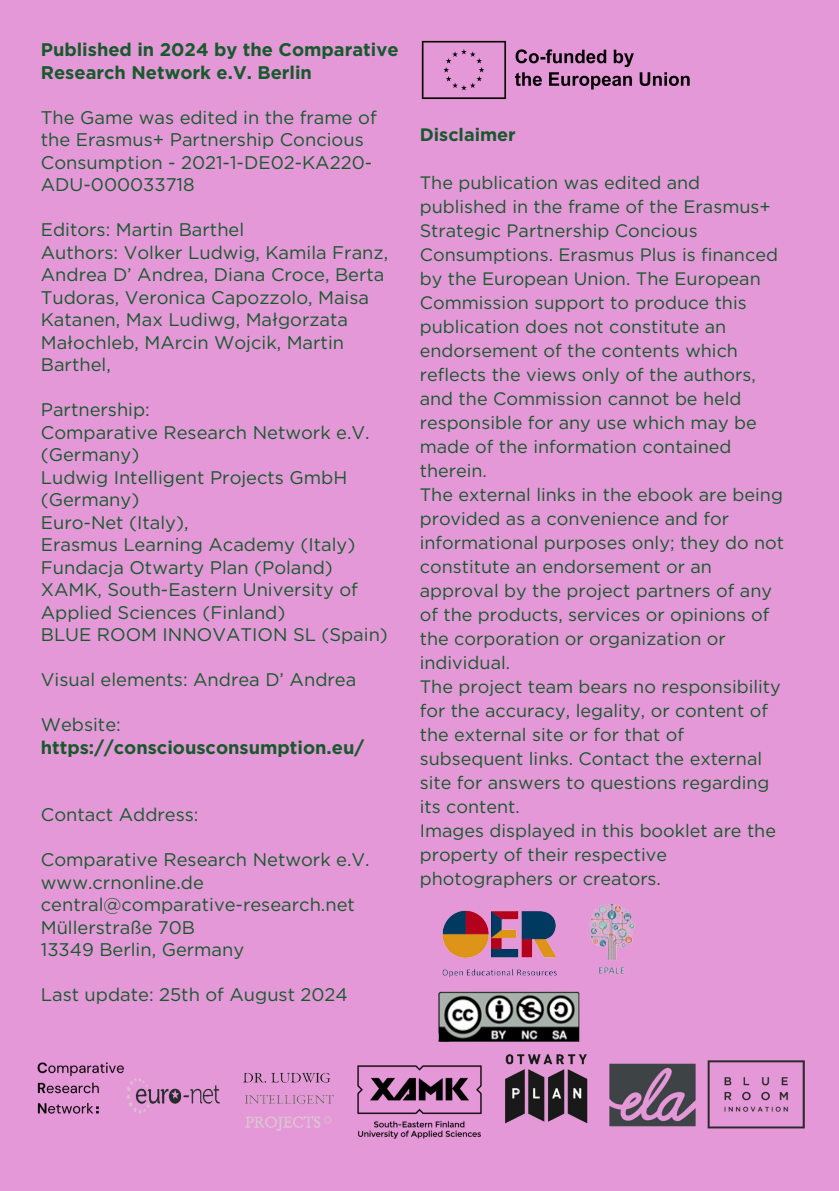
<style>
.page{position:relative;width:839px;height:1191px;background:#fff}
.page>*{position:absolute;margin:0;border:0;box-sizing:border-box;transform-origin:0 0}
.t1{font:18.2px/22.4px "Gotham";color:#165a2b}
.t2{font:700 18.2px/22.4px "Gotham";color:#165a2b}
.t3{font:18px/24px "Gotham";color:#165a2b}
.t4{font:700 18px "Gotham";color:#165a2b}
.s1{font-weight:400}
</style>
<div class="page">
<div style="left:0;top:0;width:838px;height:1191px;background:#e598d8"></div>
<img style="left:421px;top:40px;width:269px;height:60px">
<img style="left:438px;top:903px;width:197px;height:139px">
<img style="left:718px;top:1060px;width:87px;height:69px">
<img style="left:630px;top:1060px;width:88px;height:69px">
<img style="left:464px;top:1039px;width:166px;height:88px">
<img style="left:357px;top:1052px;width:151px;height:87px">
<img style="left:243px;top:1072px;width:91px;height:59px">
<img style="left:140px;top:1079px;width:80px;height:35px">
<img style="left:37px;top:1062px;width:103px;height:52px">
<p class="t2" style="left:41px;top:39px;width:359px">Published in 2024 by the Comparative<br>Research Network e.V. Berlin</p>
<p class="t1" style="left:41px;top:106px;width:337px">The Game was edited in the frame of the Erasmus+ Partnership Concious<br>Consumption - 2021-1-DE02-KA220-<br>ADU-000033718</p>
<p class="t1" style="left:41px;top:219px;width:205px">Editors: Martin Barthel</p>
<p class="t1" style="left:41px;top:241px;width:349px">Authors: Volker Ludwig, Kamila Franz,<br>Andrea D’ Andrea, Diana Croce, Berta<br>Tudoras, Veronica Capozzolo, Maisa<br>Katanen, Max Ludiwg, Małgorzata<br>Małochleb, MArcin Wojcik, Martin<br>Barthel,</p>
<p class="t1" style="left:41px;top:399px;width:111px">Partnership:</p>
<p class="t1" style="left:41px;top:421px;width:330px">Comparative Research Network e.V. (Germany)</p>
<p class="t1" style="left:41px;top:466px;width:308px">Ludwig Intelligent Projects GmbH (Germany)</p>
<p class="t1" style="left:41px;top:511px;width:149px">Euro-Net (Italy),</p>
<p class="t1" style="left:41px;top:534px;width:316px">Erasmus Learning Academy (Italy)</p>
<p class="t1" style="left:41px;top:556px;width:293px">Fundacja Otwarty Plan (Poland)</p>
<p class="t1" style="left:41px;top:579px;width:318px">XAMK, South-Eastern University of<br>Applied Sciences (Finland)</p>
<p class="t1" style="left:41px;top:624px;width:348px">BLUE ROOM INNOVATION SL (Spain)</p>
<p class="t1" style="left:41px;top:669px;width:317px">Visual elements: Andrea D’ Andrea</p>
<h1 class="t2" style="left:41px;top:714px;width:325px"><span class="s1">Website: </span>https://consciousconsumption.eu/</h1>
<p class="t1" style="left:41px;top:804px;width:159px">Contact Address:</p>
<p class="t1" style="left:41px;top:849px;width:330px">Comparative Research Network e.V.</p>
<p class="t1" style="left:41px;top:871px;width:164px">www.crnonline.de</p>
<p class="t1" style="left:41px;top:894px;width:315px">central@comparative-research.net</p>
<p class="t1" style="left:41px;top:916px;width:156px">Müllerstraße 70B</p>
<p class="t1" style="left:41px;top:939px;width:205px">13349 Berlin, Germany</p>
<p class="t1" style="left:41px;top:984px;width:308px">Last update: 25th of August 2024</p>
<p class="t4" style="left:420px;top:123px;width:98px">Disclaimer</p>
<p class="t3" style="left:420px;top:170px;width:360px">The publication was edited and published in the frame of the Erasmus+ Strategic Partnership Concious Consumptions. Erasmus Plus is financed by the European Union. The European Commission support to produce this publication does not constitute an endorsement of the contents which reflects the views only of the authors, and the Commission cannot be held responsible for any use which may be made of the information contained therein.</p>
<p class="t3" style="left:420px;top:482px;width:366px">The external links in the ebook are being provided as a convenience and for informational purposes only; they do not constitute an endorsement or an approval by the project partners of any of the products, services or opinions of the corporation or organization or individual.</p>
<p class="t3" style="left:420px;top:674px;width:362px">The project team bears no responsibility for the accuracy, legality, or content of the external site or for that of subsequent links. Contact the external site for answers to questions regarding its content.</p>
<p class="t3" style="left:420px;top:818px;width:358px">Images displayed in this booklet are the property of their respective photographers or creators.</p>
</div>
